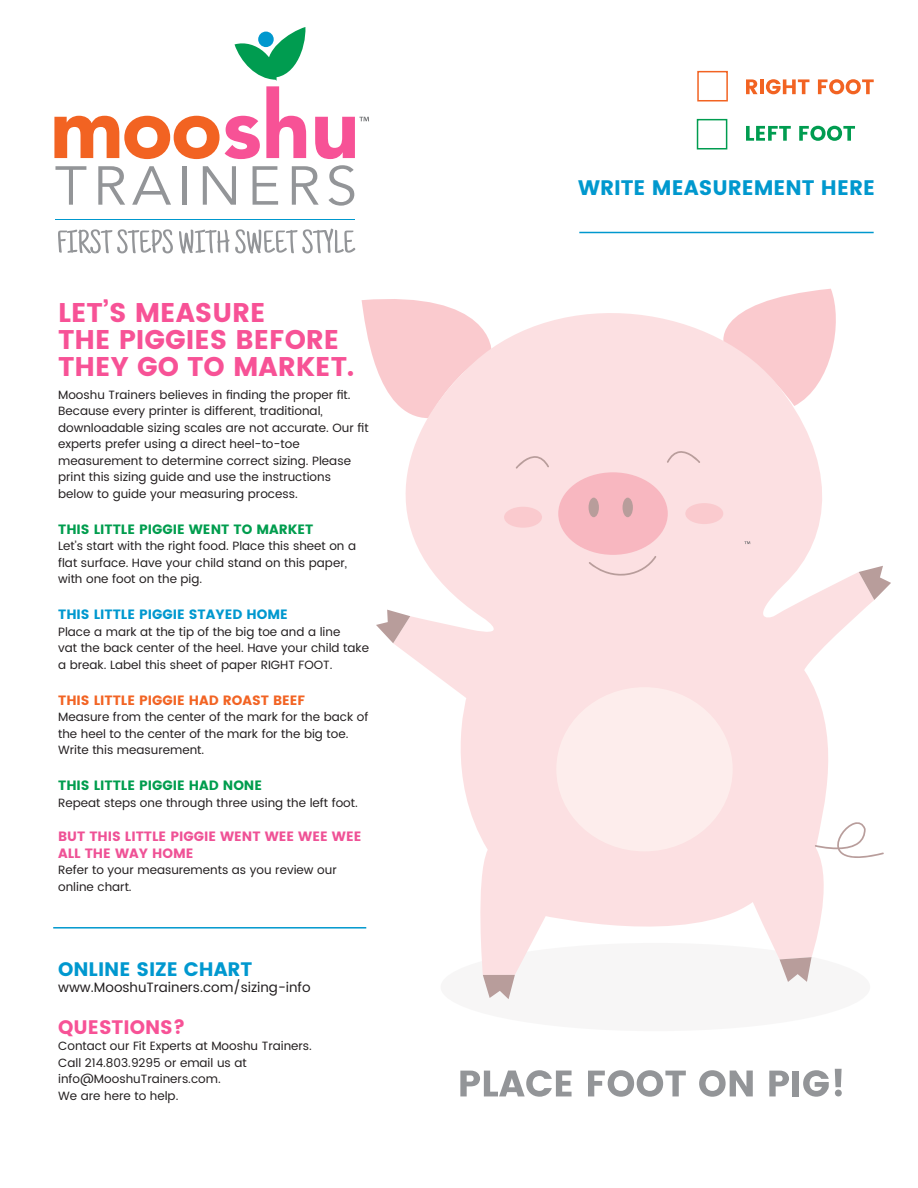
<style>
.page{position:relative;width:918px;height:1188px;background:#fff}
.page>*{position:absolute;margin:0;border:0;box-sizing:border-box;transform-origin:0 0}
.t1{font:27px/27px "Poppins";color:#f75296}
.t2{font:21px "Poppins";color:#0098ce}
.t3{font:19.5px "Poppins";color:#0098cf}
.t4{font:19.5px "Poppins";color:#f75296}
.t5{font:13.5px "Poppins";color:#019d4e}
.t6{font:13.5px/16.5px "Poppins";color:#ef5296}
.t7{font:13.5px "Poppins";color:#231f20}
.t8{font:13.5px "Poppins";color:#f26424}
.t9{font:13.5px "Poppins";color:#0098cf}
.t10{font:12px/16.5px "Poppins";color:#231f20}
</style>
<div class="page">
<div style="left:441px;top:943px;width:429px;height:88px;background:#f7f6f6;border-radius:50%"></div>
<svg style="left:362px;top:299px;width:6px;height:39px"></svg>
<svg style="left:368px;top:289px;width:506px;height:686px;fill:#fce0e2"></svg>
<svg style="left:516px;top:455px;width:33px;height:14px"></svg>
<svg style="left:667px;top:450px;width:33px;height:13px"></svg>
<div style="left:558px;top:472px;width:110px;height:83px;background:#f8b7c0;border-radius:50%"></div>
<div style="left:685px;top:503px;width:38px;height:21px;background:#facace;border-radius:50%"></div>
<div style="left:504px;top:507px;width:38px;height:21px;background:#facace;border-radius:50%"></div>
<div style="left:589px;top:498px;width:10px;height:19px;background:#b89d9b;border-radius:50%"></div>
<div style="left:623px;top:498px;width:10px;height:19px;background:#b89d9b;border-radius:50%"></div>
<svg style="left:589px;top:556px;width:67px;height:20px"></svg>
<svg style="left:859px;top:566px;width:32px;height:34px"></svg>
<svg style="left:780px;top:957px;width:32px;height:25px"></svg>
<svg style="left:483px;top:975px;width:32px;height:24px"></svg>
<svg style="left:376px;top:610px;width:34px;height:33px"></svg>
<div style="left:556px;top:687px;width:177px;height:164px;background:#fdedec;border-radius:50%"></div>
<svg style="left:815px;top:821px;width:69px;height:39px"></svg>
<svg style="left:744px;top:541px;width:6px;height:3px"></svg>
<svg style="left:55px;top:166px;width:31px;height:39px"></svg>
<svg style="left:98px;top:166px;width:27px;height:39px"></svg>
<svg style="left:132px;top:166px;width:39px;height:39px"></svg>
<hr style="left:182px;top:166px;width:4px;height:39px;background:#939598">
<svg style="left:203px;top:166px;width:33px;height:39px"></svg>
<svg style="left:253px;top:166px;width:25px;height:39px"></svg>
<svg style="left:292px;top:166px;width:27px;height:39px"></svg>
<svg style="left:328px;top:165px;width:26px;height:41px"></svg>
<svg style="left:54px;top:27px;width:252px;height:132px"></svg>
<div style="left:258px;top:32px;width:16px;height:15px;background:#0098ce;border-radius:50%"></div>
<svg style="left:315px;top:117px;width:54px;height:42px"></svg>
<hr style="left:55px;top:219px;width:300px;height:1px;background:#0098ce">
<svg style="left:58px;top:229px;width:115px;height:24px"></svg>
<svg style="left:179px;top:229px;width:176px;height:24px"></svg>
<div style="left:697px;top:71px;width:31px;height:30px;background:#fff;border:2px solid #f26322"></div>
<div style="left:697px;top:119px;width:30px;height:30px;background:#fff;border:2px solid #009c50"></div>
<hr style="left:579px;top:232px;width:295px;height:1px;background:#0098ce">
<hr style="left:53px;top:927px;width:313px;height:2px;background:#0098ce">
<svg style="left:460px;top:1070px;width:112px;height:27px"></svg>
<svg style="left:588px;top:1070px;width:98px;height:27px"></svg>
<svg style="left:699px;top:1070px;width:54px;height:27px"></svg>
<svg style="left:769px;top:1071px;width:20px;height:25px"></svg>
<div style="left:793px;top:1071px;width:6px;height:25px;background:#939598"></div>
<svg style="left:803px;top:1070px;width:26px;height:27px"></svg>
<svg style="left:835px;top:1069px;width:7px;height:27px"></svg>
<svg style="left:746px;top:126px;width:45px;height:15px"></svg>
<svg style="left:799px;top:126px;width:56px;height:15px"></svg>
<svg style="left:746px;top:79px;width:12px;height:15px"></svg>
<hr style="left:760px;top:79px;width:4px;height:15px;background:#f26322">
<svg style="left:766px;top:79px;width:43px;height:15px"></svg>
<svg style="left:818px;top:79px;width:56px;height:15px"></svg>
<h1 class="t1" style="left:58px;top:299px;width:297px">LET’S MEASURE<br>THE PIGGIES BEFORE<br>THEY GO TO MARKET.</h1>
<p class="t10" style="left:58px;top:387px;width:312px">Mooshu Trainers believes in finding the proper fit.<br>Because every printer is different, traditional, downloadable sizing scales are not accurate. Our fit experts prefer using a direct heel-to-toe measurement to determine correct sizing. Please print this sizing guide and use the instructions below to guide your measuring process.</p>
<p class="t5" style="left:58px;top:521px;width:257px">THIS LITTLE PIGGIE WENT TO MARKET</p>
<p class="t10" style="left:58px;top:538px;width:300px">Let’s start with the right food. Place this sheet on a flat surface. Have your child stand on this paper, with one foot on the pig.</p>
<p class="t9" style="left:58px;top:607px;width:231px">THIS LITTLE PIGGIE STAYED HOME</p>
<p class="t10" style="left:58px;top:624px;width:312px">Place a mark at the tip of the big toe and a line<br>vat the back center of the heel. Have your child take a break. Label this sheet of paper RIGHT FOOT.</p>
<p class="t8" style="left:58px;top:692px;width:249px">THIS LITTLE PIGGIE HAD ROAST BEEF</p>
<p class="t10" style="left:58px;top:709px;width:312px">Measure from the center of the mark for the back of the heel to the center of the mark for the big toe.<br>Write this measurement.</p>
<p class="t5" style="left:58px;top:778px;width:206px">THIS LITTLE PIGGIE HAD NONE</p>
<p class="t10" style="left:58px;top:795px;width:301px">Repeat steps one through three using the left foot.</p>
<p class="t6" style="left:58px;top:828px;width:305px">BUT THIS LITTLE PIGGIE WENT WEE WEE WEE<br>ALL THE WAY HOME</p>
<p class="t10" style="left:58px;top:862px;width:280px">Refer to your measurements as you review our online chart.</p>
<h3 class="t3" style="left:58px;top:958px;width:196px">ONLINE SIZE CHART</h3>
<p class="t7" style="left:58px;top:978px;width:254px">www.MooshuTrainers.com/sizing-info</p>
<h3 class="t4" style="left:58px;top:1016px;width:129px">QUESTIONS?</h3>
<p class="t10" style="left:58px;top:1038px;width:255px">Contact our Fit Experts at Mooshu Trainers.<br>Call 214.803.9295 or email us at info@MooshuTrainers.com.<br>We are here to help.</p>
<h2 class="t2" style="left:578px;top:176px;width:298px">WRITE MEASUREMENT HERE</h2>
</div>
